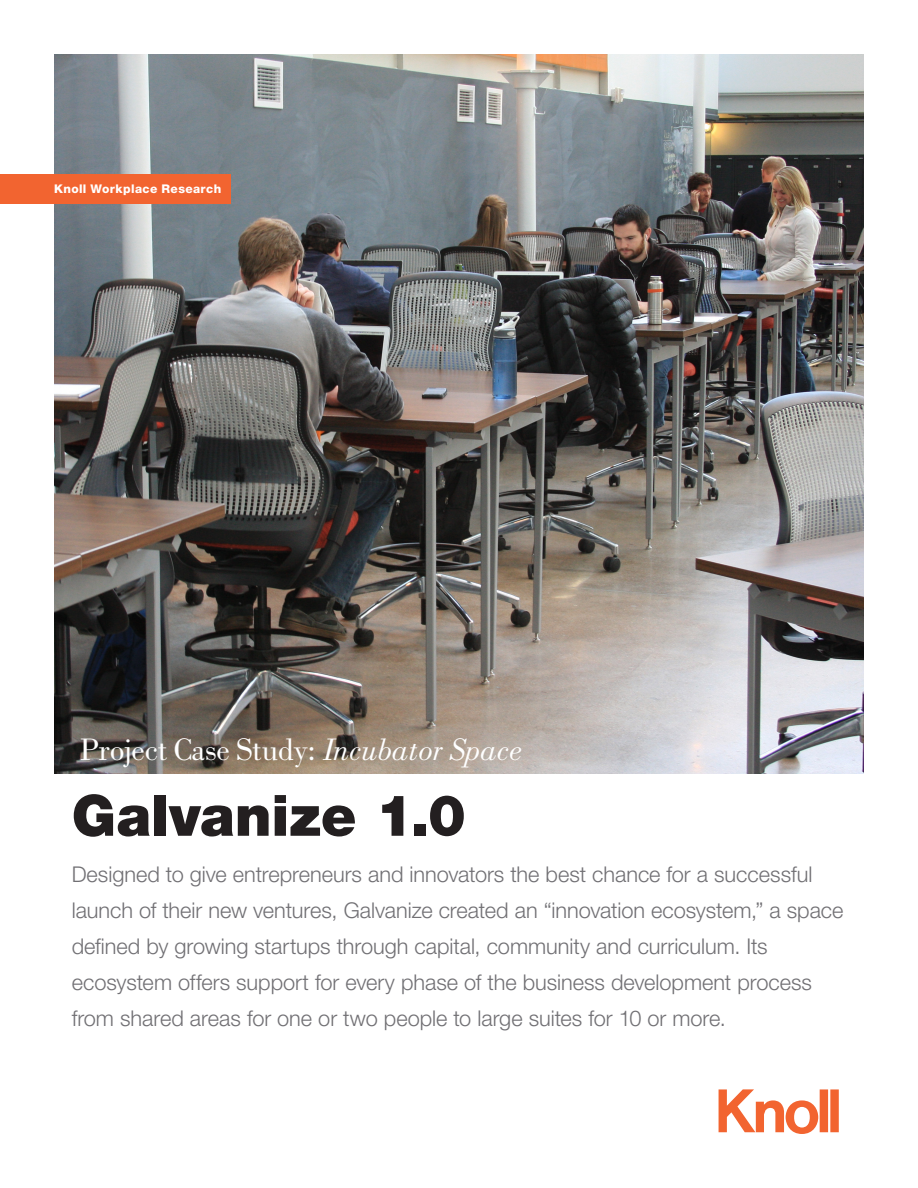
<style>
.page{position:relative;width:918px;height:1188px;background:#fff}
.page>*{position:absolute;margin:0;border:0;box-sizing:border-box;transform-origin:0 0}
.t1{font:900 57px "Helvetica Neue";letter-spacing:-.005em;color:#231f20}
.t2{font:31.5px "T Bodoni";letter-spacing:-.02em;color:#fff}
.WP___subtitle{font:300 21.75px/36px "Helvetica Neue";color:#717074}
.t3{font:800 12px "Helvetica Neue";letter-spacing:.035em;color:#fff}
.s1{font-style:italic}
</style>
<div class="page">
<img style="left:54px;top:54px;width:810px;height:720px">
<div style="left:0;top:174px;width:230px;height:30px;background:#f26430"></div>
<svg style="left:719px;top:1089px;width:99px;height:45px"></svg>
<div style="left:820px;top:1089px;width:8px;height:43px;background:#f26430"></div>
<div style="left:830px;top:1089px;width:9px;height:43px;background:#f26430"></div>
<p class="t3" style="left:54px;top:182px;width:169px">Knoll Workplace Research</p>
<p class="t2" style="left:79px;top:732px;width:444px">Project Case Study: <span class="s1">Incubator Space</span></p>
<p class="t1" style="left:72px;top:781px;width:396px">Galvanize 1.0</p>
<p class="WP___subtitle" style="left:72px;top:856px;width:773px">Designed to give entrepreneurs and innovators the best chance for a successful launch of their new ventures, Galvanize created an “innovation ecosystem,” a space defined by growing startups through capital, community and curriculum. Its ecosystem offers support for every phase of the business development process from shared areas for one or two people to large suites for 10 or more.</p>
</div>
